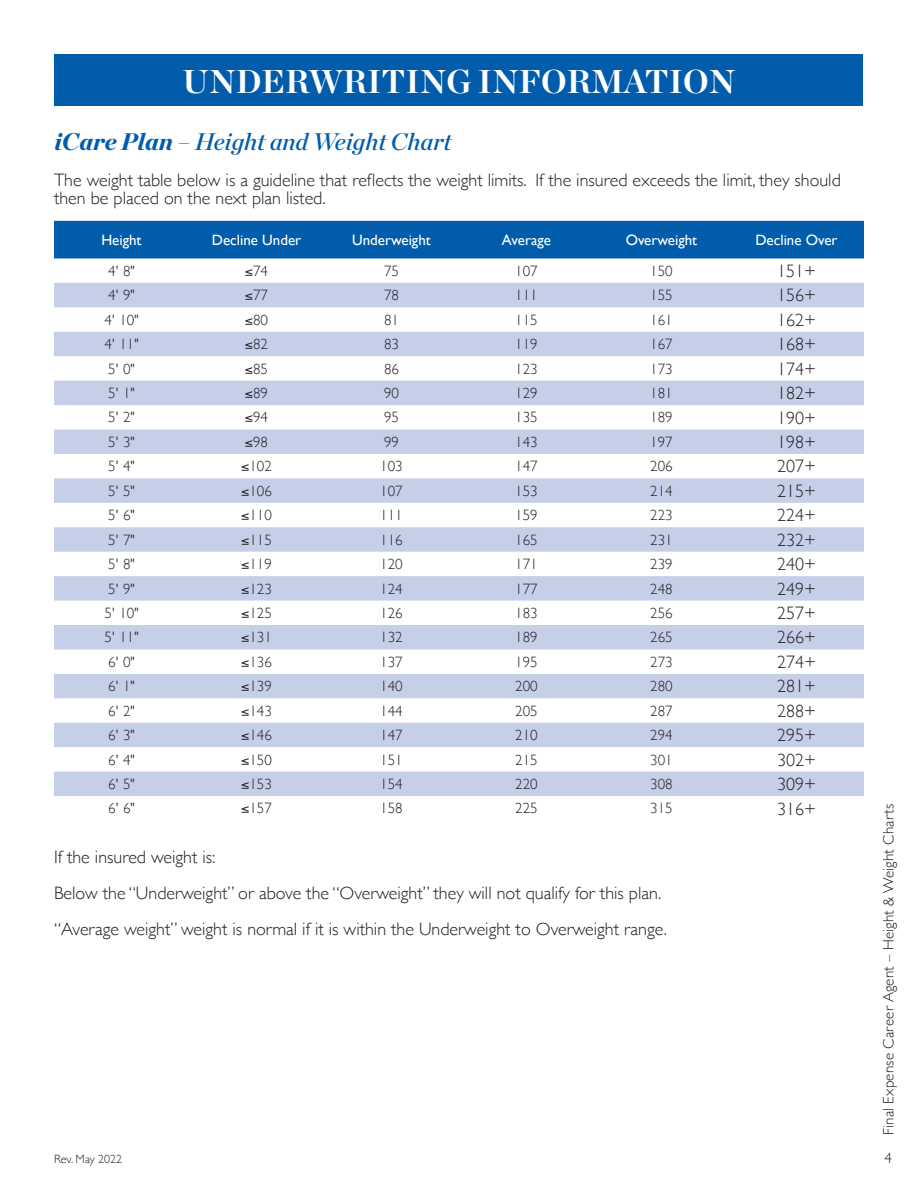
<style>
.page{position:relative;width:918px;height:1188px;background:#fff}
.page>*{position:absolute;margin:0;border:0;box-sizing:border-box;transform-origin:0 0}
.t1{font:700 33px "Chronicle Display";color:#fff}
.t2{font:italic 24px "Chronicle Display Semi";color:#015dab}
.t3{font:300 18px/18px "Gill Sans";color:#231f20}
.t4{font:300 15px "Gill Sans";color:#231f20}
.t5{font:15px "Gill Sans";color:#fff}
.t6{font:300 12px "Gill Sans";color:#231f20}
.s1{font-family:"Chronicle Display";font-weight:900}
.s2{font-family:"Chronicle Display";font-weight:700}
</style>
<div class="page">
<div style="left:55px;top:55px;width:808px;height:51px;background:#015dab"></div>
<div style="left:54px;top:221px;width:810px;height:37px;background:#015dab"></div>
<svg style="left:54px;top:283px;width:810px;height:513px;fill:#c6cfe8"></svg>
<p class="t1" style="left:182px;top:55px;width:555px">UNDERWRITING INFORMATION</p>
<p class="t2" style="left:54px;top:122px;width:399px"><span class="s1">iCare Plan</span> <span class="s2">–</span> Height and Weight Chart</p>
<p class="t3" style="left:54px;top:170px;width:788px">The weight table below is a guideline that reflects the weight limits. If the insured exceeds the limit, they should then be placed on the next plan listed.</p>
<p class="t5" style="left:101px;top:231px;width:42px">Height</p>
<p class="t5" style="left:212px;top:231px;width:91px">Decline Under</p>
<p class="t5" style="left:352px;top:231px;width:80px">Underweight</p>
<p class="t5" style="left:502px;top:231px;width:51px">Average</p>
<p class="t5" style="left:626px;top:231px;width:73px">Overweight</p>
<p class="t5" style="left:755px;top:231px;width:84px">Decline Over</p>
<p class="t4" style="left:108px;top:259px;width:28px">4' 8"</p>
<p class="t4" style="left:245px;top:259px;width:25px">≤74</p>
<p class="t4" style="left:384px;top:259px;width:16px">75</p>
<p class="t4" style="left:515px;top:259px;width:24px">107</p>
<p class="t4" style="left:650px;top:259px;width:24px">150</p>
<p class="t3" style="left:777px;top:261px;width:40px">151+</p>
<p class="t4" style="left:108px;top:284px;width:28px">4' 9"</p>
<p class="t4" style="left:245px;top:284px;width:25px">≤77</p>
<p class="t4" style="left:384px;top:284px;width:16px">78</p>
<p class="t4" style="left:515px;top:284px;width:24px">111</p>
<p class="t4" style="left:650px;top:284px;width:24px">155</p>
<p class="t3" style="left:777px;top:286px;width:40px">156+</p>
<p class="t4" style="left:104px;top:308px;width:36px">4' 10"</p>
<p class="t4" style="left:245px;top:308px;width:25px">≤80</p>
<p class="t4" style="left:384px;top:308px;width:16px">81</p>
<p class="t4" style="left:515px;top:308px;width:24px">115</p>
<p class="t4" style="left:650px;top:308px;width:24px">161</p>
<p class="t3" style="left:777px;top:310px;width:40px">162+</p>
<p class="t4" style="left:104px;top:332px;width:36px">4' 11"</p>
<p class="t4" style="left:245px;top:332px;width:25px">≤82</p>
<p class="t4" style="left:384px;top:332px;width:16px">83</p>
<p class="t4" style="left:515px;top:332px;width:24px">119</p>
<p class="t4" style="left:650px;top:332px;width:24px">167</p>
<p class="t3" style="left:777px;top:334px;width:40px">168+</p>
<p class="t4" style="left:108px;top:357px;width:28px">5' 0"</p>
<p class="t4" style="left:245px;top:357px;width:25px">≤85</p>
<p class="t4" style="left:384px;top:357px;width:16px">86</p>
<p class="t4" style="left:515px;top:357px;width:24px">123</p>
<p class="t4" style="left:650px;top:357px;width:24px">173</p>
<p class="t3" style="left:777px;top:359px;width:40px">174+</p>
<p class="t4" style="left:108px;top:381px;width:28px">5' 1"</p>
<p class="t4" style="left:245px;top:381px;width:25px">≤89</p>
<p class="t4" style="left:384px;top:381px;width:16px">90</p>
<p class="t4" style="left:515px;top:381px;width:24px">129</p>
<p class="t4" style="left:650px;top:381px;width:24px">181</p>
<p class="t3" style="left:777px;top:383px;width:40px">182+</p>
<p class="t4" style="left:108px;top:406px;width:28px">5' 2"</p>
<p class="t4" style="left:245px;top:406px;width:25px">≤94</p>
<p class="t4" style="left:384px;top:406px;width:16px">95</p>
<p class="t4" style="left:515px;top:406px;width:24px">135</p>
<p class="t4" style="left:650px;top:406px;width:24px">189</p>
<p class="t3" style="left:777px;top:408px;width:40px">190+</p>
<p class="t4" style="left:108px;top:430px;width:28px">5' 3"</p>
<p class="t4" style="left:245px;top:430px;width:25px">≤98</p>
<p class="t4" style="left:384px;top:430px;width:16px">99</p>
<p class="t4" style="left:515px;top:430px;width:24px">143</p>
<p class="t4" style="left:650px;top:430px;width:24px">197</p>
<p class="t3" style="left:777px;top:432px;width:40px">198+</p>
<p class="t4" style="left:108px;top:455px;width:28px">5' 4"</p>
<p class="t4" style="left:241px;top:455px;width:32px">≤102</p>
<p class="t4" style="left:380px;top:455px;width:24px">103</p>
<p class="t4" style="left:515px;top:455px;width:24px">147</p>
<p class="t4" style="left:650px;top:455px;width:24px">206</p>
<p class="t3" style="left:777px;top:457px;width:40px">207+</p>
<p class="t4" style="left:108px;top:479px;width:28px">5' 5"</p>
<p class="t4" style="left:241px;top:479px;width:32px">≤106</p>
<p class="t4" style="left:380px;top:479px;width:24px">107</p>
<p class="t4" style="left:515px;top:479px;width:24px">153</p>
<p class="t4" style="left:650px;top:479px;width:24px">214</p>
<p class="t3" style="left:777px;top:481px;width:40px">215+</p>
<p class="t4" style="left:108px;top:503px;width:28px">5' 6"</p>
<p class="t4" style="left:241px;top:503px;width:32px">≤110</p>
<p class="t4" style="left:380px;top:503px;width:24px">111</p>
<p class="t4" style="left:515px;top:503px;width:24px">159</p>
<p class="t4" style="left:650px;top:503px;width:24px">223</p>
<p class="t3" style="left:777px;top:506px;width:40px">224+</p>
<p class="t4" style="left:108px;top:528px;width:28px">5' 7"</p>
<p class="t4" style="left:241px;top:528px;width:32px">≤115</p>
<p class="t4" style="left:380px;top:528px;width:24px">116</p>
<p class="t4" style="left:515px;top:528px;width:24px">165</p>
<p class="t4" style="left:650px;top:528px;width:24px">231</p>
<p class="t3" style="left:777px;top:530px;width:40px">232+</p>
<p class="t4" style="left:108px;top:552px;width:28px">5' 8"</p>
<p class="t4" style="left:241px;top:552px;width:32px">≤119</p>
<p class="t4" style="left:380px;top:552px;width:24px">120</p>
<p class="t4" style="left:515px;top:552px;width:24px">171</p>
<p class="t4" style="left:650px;top:552px;width:24px">239</p>
<p class="t3" style="left:777px;top:554px;width:40px">240+</p>
<p class="t4" style="left:108px;top:577px;width:28px">5' 9"</p>
<p class="t4" style="left:241px;top:577px;width:32px">≤123</p>
<p class="t4" style="left:380px;top:577px;width:24px">124</p>
<p class="t4" style="left:515px;top:577px;width:24px">177</p>
<p class="t4" style="left:650px;top:577px;width:24px">248</p>
<p class="t3" style="left:777px;top:579px;width:40px">249+</p>
<p class="t4" style="left:104px;top:601px;width:36px">5' 10"</p>
<p class="t4" style="left:241px;top:601px;width:32px">≤125</p>
<p class="t4" style="left:380px;top:601px;width:24px">126</p>
<p class="t4" style="left:515px;top:601px;width:24px">183</p>
<p class="t4" style="left:650px;top:601px;width:24px">256</p>
<p class="t3" style="left:777px;top:603px;width:40px">257+</p>
<p class="t4" style="left:104px;top:626px;width:36px">5' 11"</p>
<p class="t4" style="left:241px;top:626px;width:32px">≤131</p>
<p class="t4" style="left:380px;top:626px;width:24px">132</p>
<p class="t4" style="left:515px;top:626px;width:24px">189</p>
<p class="t4" style="left:650px;top:626px;width:24px">265</p>
<p class="t3" style="left:777px;top:628px;width:40px">266+</p>
<p class="t4" style="left:108px;top:650px;width:28px">6' 0"</p>
<p class="t4" style="left:241px;top:650px;width:32px">≤136</p>
<p class="t4" style="left:380px;top:650px;width:24px">137</p>
<p class="t4" style="left:515px;top:650px;width:24px">195</p>
<p class="t4" style="left:650px;top:650px;width:24px">273</p>
<p class="t3" style="left:777px;top:652px;width:40px">274+</p>
<p class="t4" style="left:108px;top:675px;width:28px">6' 1"</p>
<p class="t4" style="left:241px;top:675px;width:32px">≤139</p>
<p class="t4" style="left:380px;top:675px;width:24px">140</p>
<p class="t4" style="left:515px;top:675px;width:24px">200</p>
<p class="t4" style="left:650px;top:675px;width:24px">280</p>
<p class="t3" style="left:777px;top:677px;width:40px">281+</p>
<p class="t4" style="left:108px;top:699px;width:28px">6' 2"</p>
<p class="t4" style="left:241px;top:699px;width:32px">≤143</p>
<p class="t4" style="left:380px;top:699px;width:24px">144</p>
<p class="t4" style="left:515px;top:699px;width:24px">205</p>
<p class="t4" style="left:650px;top:699px;width:24px">287</p>
<p class="t3" style="left:777px;top:701px;width:40px">288+</p>
<p class="t4" style="left:108px;top:723px;width:28px">6' 3"</p>
<p class="t4" style="left:241px;top:723px;width:32px">≤146</p>
<p class="t4" style="left:380px;top:723px;width:24px">147</p>
<p class="t4" style="left:515px;top:723px;width:24px">210</p>
<p class="t4" style="left:650px;top:723px;width:24px">294</p>
<p class="t3" style="left:777px;top:725px;width:40px">295+</p>
<p class="t4" style="left:108px;top:748px;width:28px">6' 4"</p>
<p class="t4" style="left:241px;top:748px;width:32px">≤150</p>
<p class="t4" style="left:380px;top:748px;width:24px">151</p>
<p class="t4" style="left:515px;top:748px;width:24px">215</p>
<p class="t4" style="left:650px;top:748px;width:24px">301</p>
<p class="t3" style="left:777px;top:750px;width:40px">302+</p>
<p class="t4" style="left:108px;top:772px;width:28px">6' 5"</p>
<p class="t4" style="left:241px;top:772px;width:32px">≤153</p>
<p class="t4" style="left:380px;top:772px;width:24px">154</p>
<p class="t4" style="left:515px;top:772px;width:24px">220</p>
<p class="t4" style="left:650px;top:772px;width:24px">308</p>
<p class="t3" style="left:777px;top:774px;width:40px">309+</p>
<p class="t4" style="left:108px;top:797px;width:28px">6' 6"</p>
<p class="t4" style="left:241px;top:797px;width:32px">≤157</p>
<p class="t4" style="left:380px;top:797px;width:24px">158</p>
<p class="t4" style="left:515px;top:797px;width:24px">225</p>
<p class="t4" style="left:650px;top:797px;width:24px">315</p>
<p class="t3" style="left:777px;top:799px;width:40px">316+</p>
<p class="t3" style="left:54px;top:847px;width:163px">If the insured weight is:</p>
<p class="t3" style="left:54px;top:883px;width:609px">Below the “Underweight” or above the “Overweight” they will not qualify for this plan.</p>
<p class="t3" style="left:54px;top:919px;width:615px">“Average weight” weight is normal if it is within the Underweight to Overweight range.</p>
<p class="t6" style="left:54px;top:1149px;width:70px">Rev. May 2022</p>
<p class="t4" style="left:877px;top:1135px;width:332px;rotate:-90deg">Final Expense Career Agent – Height &amp; Weight Charts</p>
<p class="t4" style="left:885px;top:1147px;width:9px">4</p>
</div>
